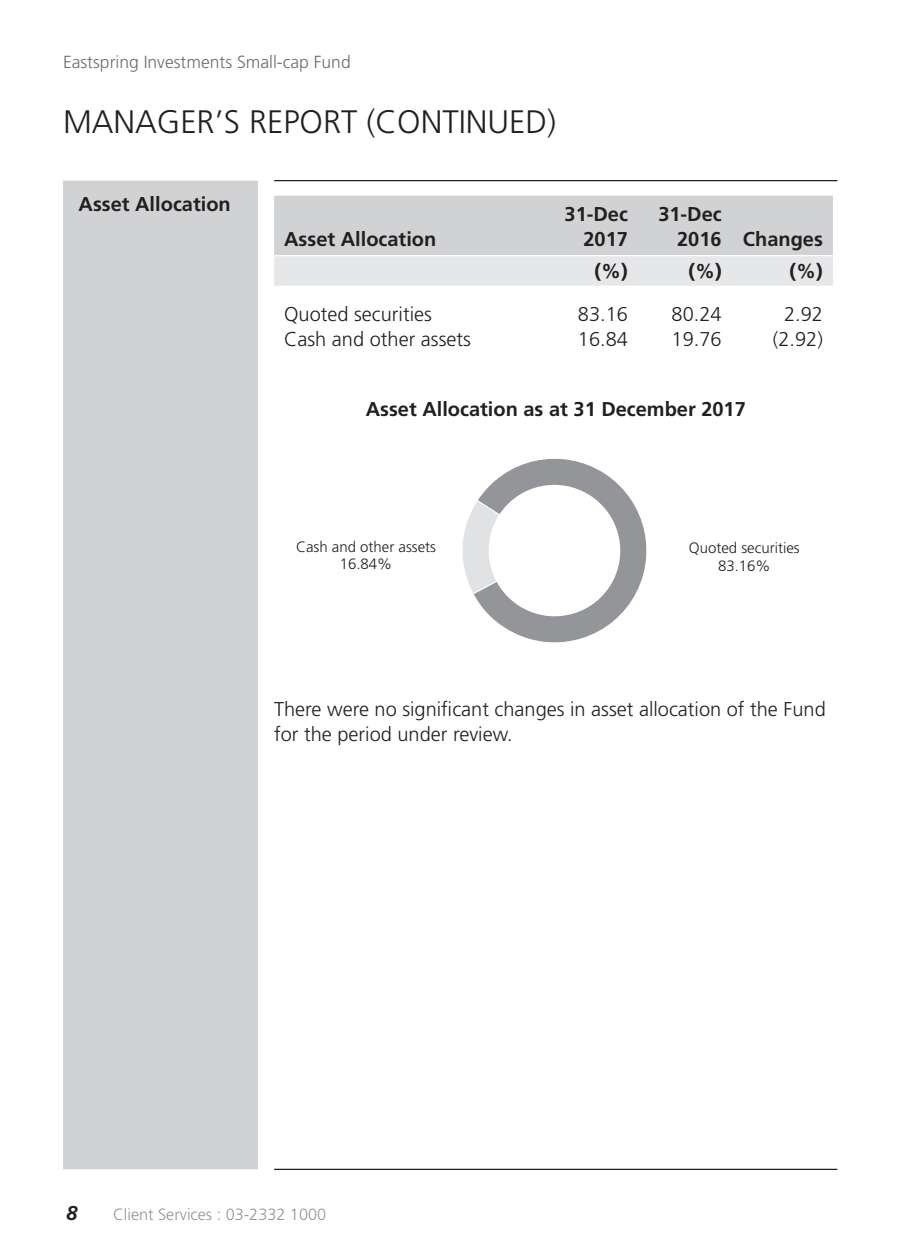
<style>
.page{position:relative;width:900px;height:1260px;background:#fff}
.page>*{position:absolute;margin:0;border:0;box-sizing:border-box;transform-origin:0 0}
.t1{font:300 32.5px "Frutiger";color:#231f20}
.t2{font:300 20px/25px "Frutiger";color:#231f20}
.t3{font:700 20px/25px "Frutiger";color:#231f20;text-align:right}
.t4{font:italic 700 20px "Frutiger";color:#231f20}
.t5{font:300 17.5px "Frutiger";color:#6c6d70}
.t6{font:300 16.25px "Frutiger";color:#939598}
.t7{font:300 15px/17.5px "Frutiger";color:#231f20;text-align:center}
</style>
<div class="page">
<div style="left:63px;top:181px;width:195px;height:988px;background:#d1d2d4"></div>
<hr style="left:274px;top:180px;width:563px;height:1px;background:#231f20">
<hr style="left:274px;top:1169px;width:563px;height:1px;background:#231f20">
<svg style="left:274px;top:196px;width:559px;height:90px;background:#d8d9db"></svg>
<hr style="left:274px;top:255px;width:270px;height:1px;background:#fff">
<hr style="left:544px;top:255px;width:94px;height:1px;background:#fff">
<hr style="left:638px;top:255px;width:94px;height:1px;background:#fff">
<hr style="left:732px;top:255px;width:101px;height:1px;background:#fff">
<svg style="left:462px;top:458px;width:185px;height:185px"></svg>
<p class="t5" style="left:63px;top:52px;width:289px">Eastspring Investments Small-cap Fund</p>
<h1 class="t1" style="left:63px;top:104px;width:495px">MANAGER’S REPORT (CONTINUED)</h1>
<p class="t3" style="left:79px;top:192px;width:154px">Asset Allocation</p>
<p class="t3" style="left:284px;top:226px;width:154px">Asset Allocation</p>
<p class="t3" style="left:565px;top:201px;width:65px">31-Dec<br>2017</p>
<p class="t3" style="left:677px;top:201px;width:147px;text-align:left;text-indent:-19px">31-Dec<br>2016 Changes</p>
<p class="t3" style="left:595px;top:259px;width:35px">(%)</p>
<p class="t3" style="left:688px;top:259px;width:35px">(%)</p>
<p class="t3" style="left:790px;top:259px;width:35px">(%)</p>
<p class="t2" style="left:284px;top:302px;width:149px">Quoted securities</p>
<p class="t2" style="left:578px;top:302px;width:52px">83.16</p>
<p class="t2" style="left:672px;top:302px;width:52px">80.24</p>
<p class="t2" style="left:784px;top:302px;width:40px">2.92</p>
<p class="t2" style="left:284px;top:327px;width:188px">Cash and other assets</p>
<p class="t2" style="left:578px;top:327px;width:52px">16.84</p>
<p class="t2" style="left:672px;top:327px;width:52px">19.76</p>
<p class="t2" style="left:773px;top:327px;width:52px">(2.92)</p>
<p class="t3" style="left:366px;top:396px;width:382px">Asset Allocation as at 31 December 2017</p>
<p class="t7" style="left:296px;top:538px;width:142px">Cash and other assets<br>16.84%</p>
<p class="t7" style="left:689px;top:539px;width:112px">Quoted securities<br>83.16%</p>
<p class="t2" style="left:274px;top:696px;width:553px">There were no significant changes in asset allocation of the Fund for the period under review.</p>
<p class="t4" style="left:66px;top:1202px;width:13px">8</p>
<p class="t6" style="left:113px;top:1205px;width:215px">Client Services : 03-2332 1000</p>
</div>
